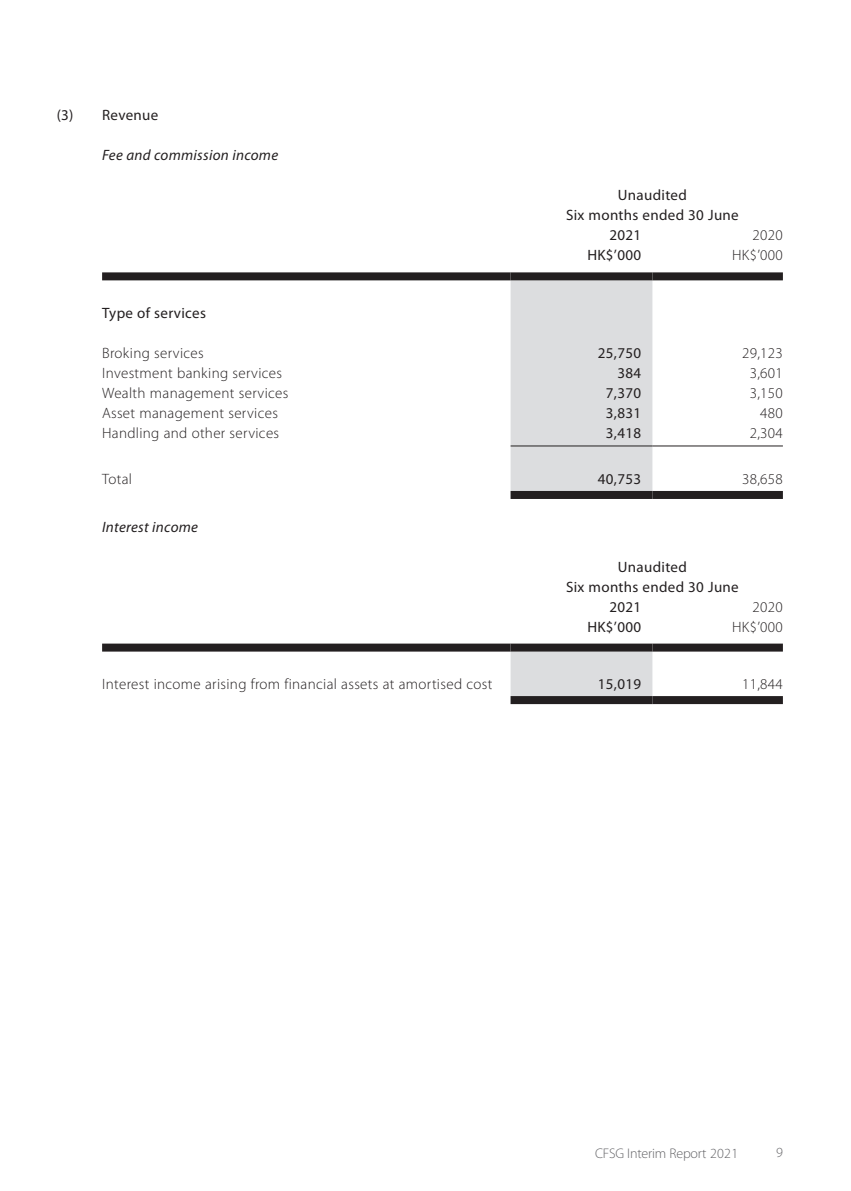
<style>
.page{position:relative;width:851px;height:1191px;background:#fff}
.page>*{position:absolute;margin:0;border:0;box-sizing:border-box;transform-origin:0 0}
.t1{font:300 15px "Myriad Pro";letter-spacing:.02em;color:#231f20}
.t2{font:15px "Myriad Pro";letter-spacing:.02em;color:#231f20}
.t3{font:italic 15px "Myriad Pro";letter-spacing:.02em;color:#231f20}
.t4{font:300 14px "Myriad Pro";letter-spacing:-.015em;color:#636366}
</style>
<div class="page">
<div style="left:510px;top:280px;width:142px;height:211px;background:#dcdddf"></div>
<div style="left:102px;top:272px;width:408px;height:8px;background:#231f20"></div>
<div style="left:510px;top:272px;width:142px;height:8px;background:#231f20"></div>
<div style="left:652px;top:272px;width:130px;height:8px;background:#231f20"></div>
<hr style="left:510px;top:445px;width:142px;height:1px;background:#231f20">
<hr style="left:652px;top:445px;width:130px;height:1px;background:#231f20">
<div style="left:510px;top:491px;width:142px;height:8px;background:#231f20"></div>
<div style="left:652px;top:491px;width:130px;height:8px;background:#231f20"></div>
<div style="left:510px;top:651px;width:142px;height:45px;background:#dcdddf"></div>
<div style="left:102px;top:643px;width:408px;height:8px;background:#231f20"></div>
<div style="left:510px;top:643px;width:142px;height:8px;background:#231f20"></div>
<div style="left:652px;top:643px;width:130px;height:8px;background:#231f20"></div>
<div style="left:510px;top:696px;width:142px;height:8px;background:#231f20"></div>
<div style="left:652px;top:696px;width:130px;height:8px;background:#231f20"></div>
<p class="t2" style="left:57px;top:106px;width:103px">(3) Revenue</p>
<p class="t3" style="left:102px;top:146px;width:177px">Fee and commission income</p>
<p class="t2" style="left:618px;top:186px;width:70px">Unaudited</p>
<p class="t2" style="left:566px;top:206px;width:174px">Six months ended 30 June</p>
<p class="t2" style="left:609px;top:226px;width:33px">2021</p>
<p class="t1" style="left:752px;top:226px;width:32px">2020</p>
<p class="t2" style="left:587px;top:246px;width:55px">HK$’000</p>
<p class="t1" style="left:732px;top:246px;width:52px">HK$’000</p>
<p class="t2" style="left:102px;top:304px;width:105px">Type of services</p>
<p class="t1" style="left:102px;top:344px;width:103px">Broking services</p>
<p class="t2" style="left:597px;top:344px;width:45px">25,750</p>
<p class="t1" style="left:742px;top:344px;width:42px">29,123</p>
<p class="t1" style="left:102px;top:364px;width:181px">Investment banking services</p>
<p class="t2" style="left:617px;top:364px;width:25px">384</p>
<p class="t1" style="left:749px;top:364px;width:35px">3,601</p>
<p class="t1" style="left:102px;top:384px;width:188px">Wealth management services</p>
<p class="t2" style="left:605px;top:384px;width:37px">7,370</p>
<p class="t1" style="left:749px;top:384px;width:35px">3,150</p>
<p class="t1" style="left:102px;top:404px;width:177px">Asset management services</p>
<p class="t2" style="left:605px;top:404px;width:37px">3,831</p>
<p class="t1" style="left:760px;top:404px;width:24px">480</p>
<p class="t1" style="left:102px;top:424px;width:178px">Handling and other services</p>
<p class="t2" style="left:605px;top:424px;width:37px">3,418</p>
<p class="t1" style="left:749px;top:424px;width:35px">2,304</p>
<p class="t1" style="left:102px;top:470px;width:31px">Total</p>
<p class="t2" style="left:597px;top:470px;width:45px">40,753</p>
<p class="t1" style="left:742px;top:470px;width:42px">38,658</p>
<p class="t3" style="left:102px;top:517px;width:97px">Interest income</p>
<p class="t2" style="left:618px;top:557px;width:70px">Unaudited</p>
<p class="t2" style="left:566px;top:577px;width:174px">Six months ended 30 June</p>
<p class="t2" style="left:609px;top:597px;width:33px">2021</p>
<p class="t1" style="left:752px;top:597px;width:32px">2020</p>
<p class="t2" style="left:587px;top:617px;width:55px">HK$’000</p>
<p class="t1" style="left:732px;top:617px;width:52px">HK$’000</p>
<p class="t1" style="left:102px;top:675px;width:391px">Interest income arising from financial assets at amortised cost</p>
<p class="t2" style="left:597px;top:675px;width:45px">15,019</p>
<p class="t1" style="left:742px;top:675px;width:42px">11,844</p>
<p class="t4" style="left:595px;top:1144px;width:145px">CFSG Interim Report 2021</p>
<p class="t4" style="left:776px;top:1143px;width:8px">9</p>
</div>
